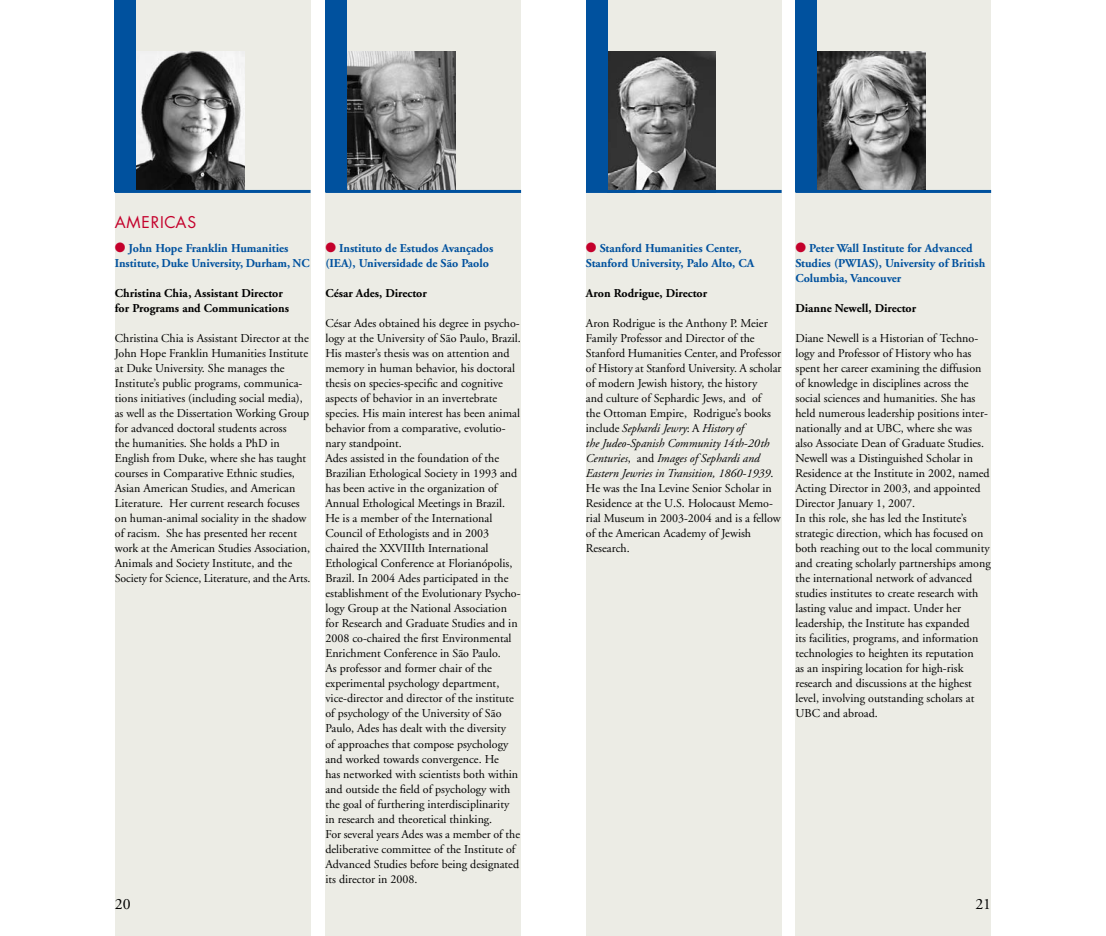
<style>
.page{position:relative;width:1106px;height:936px;background:#fff}
.page>*{position:absolute;margin:0;border:0;box-sizing:border-box;transform-origin:0 0}
.t1{font:15.75px "Futura LT";color:#c4002b}
.t2{font:15.75px "Adobe Garamond LT";color:#000}
.t3{font:12px/15px "Adobe Garamond LT";color:#000}
.t4{font:700 12px/15px "Adobe Garamond LT";color:#00519e}
.t5{font:700 12px/15px "Adobe Garamond LT";color:#000}
.s1{color:#c4002b}
.s2{font-style:italic}
</style>
<div class="page">
<div style="left:115px;top:0;width:195px;height:935px;background:#ecece5"></div>
<div style="left:325px;top:0;width:196px;height:935px;background:#ecece5"></div>
<div style="left:586px;top:0;width:195px;height:935px;background:#ecece5"></div>
<div style="left:795px;top:0;width:196px;height:935px;background:#ecece5"></div>
<img style="left:136px;top:51px;width:108px;height:139px">
<hr style="left:115px;top:190px;width:195px;height:3px;background:#00519e">
<div style="left:115px;top:0;width:21px;height:191px;background:#00519e"></div>
<img style="left:347px;top:51px;width:108px;height:139px">
<hr style="left:325px;top:190px;width:196px;height:3px;background:#00519e">
<div style="left:325px;top:0;width:22px;height:191px;background:#00519e"></div>
<img style="left:607px;top:51px;width:108px;height:139px">
<hr style="left:586px;top:190px;width:195px;height:3px;background:#00519e">
<div style="left:586px;top:0;width:21px;height:191px;background:#00519e"></div>
<img style="left:816px;top:51px;width:109px;height:139px">
<hr style="left:795px;top:190px;width:196px;height:3px;background:#00519e">
<div style="left:795px;top:0;width:21px;height:191px;background:#00519e"></div>
<h1 class="t1" style="left:115px;top:212px;width:12px">AMERICAS</h1>
<p class="t4" style="left:115px;top:241px;width:188px"><span class="s1">●</span> John Hope Franklin Humanities<br>Institute, Duke University, Durham, NC</p>
<p class="t5" style="left:115px;top:286px;width:176px">Christina Chia, Assistant Director for Programs and Communications</p>
<p class="t3" style="left:115px;top:331px;width:197px">Christina Chia is Assistant Director at the John Hope Franklin Humanities Institute at Duke University. She manages the Institute’s public programs, communica&shy;tions initiatives (including social media), as well as the Dissertation Working Group for advanced doctoral students across<br>the humanities. She holds a PhD in English from Duke, where she has taught courses in Comparative Ethnic studies, Asian American Studies, and American Literature. Her current research focuses on human-animal sociality in the shadow of racism. She has presented her recent work at the American Studies Association, Animals and Society Institute, and the Society for Science, Literature, and the Arts.</p>
<p class="t4" style="left:325px;top:241px;width:169px"><span class="s1">●</span> Instituto de Estudos Avançados (IEA), Universidade de São Paolo</p>
<p class="t5" style="left:325px;top:286px;width:103px">César Ades, Director</p>
<p class="t3" style="left:325px;top:316px;width:197px">César Ades obtained his degree in psycho&shy;logy at the University of São Paulo, Brazil.<br>His master’s thesis was on attention and memory in human behavior, his doctoral thesis on species-specific and cognitive aspects of behavior in an invertebrate species. His main interest has been animal behavior from a comparative, evolutio&shy;nary standpoint.<br>Ades assisted in the foundation of the Brazilian Ethological Society in 1993 and has been active in the organization of Annual Ethological Meetings in Brazil.<br>He is a member of the International Council of Ethologists and in 2003 chaired the XXVIIIth International Ethological Conference at Florianópolis, Brazil. In 2004 Ades participated in the establishment of the Evolutionary Psycho&shy;logy Group at the National Association for Research and Graduate Studies and in 2008 co-chaired the first Environmental Enrichment Conference in São Paulo.<br>As professor and former chair of the experimental psychology department, vice-director and director of the institute of psychology of the University of São Paulo, Ades has dealt with the diversity<br>of approaches that compose psychology and worked towards convergence. He<br>has networked with scientists both within and outside the field of psychology with the goal of furthering interdisciplinarity in research and theoretical thinking.<br>For several years Ades was a member of the deliberative committee of the Institute of Advanced Studies before being designated its director in 2008.</p>
<p class="t4" style="left:586px;top:241px;width:162px"><span class="s1">●</span> Stanford Humanities Center,<br>Stanford University, Palo Alto, CA</p>
<p class="t5" style="left:586px;top:286px;width:123px">Aron Rodrigue, Director</p>
<p class="t3" style="left:586px;top:316px;width:197px">Aron Rodrigue is the Anthony P. Meier Family Professor and Director of the Stanford Humanities Center, and Professor of History at Stanford University. A scholar of modern Jewish history, the history<br>and culture of Sephardic Jews, and of<br>the Ottoman Empire, Rodrigue’s books include <span class="s2">Sephardi Jewry</span>: A <span class="s2">History of<br>the Judeo-Spanish Community 14th-20th Centuries</span>, and <span class="s2">Images of Sephardi and Eastern Jewries in Transition, 1860-1939</span>.<br>He was the Ina Levine Senior Scholar in Residence at the U.S. Holocaust Memo&shy;rial Museum in 2003-2004 and is a fellow of the American Academy of Jewish Research.</p>
<p class="t4" style="left:795px;top:241px;width:191px"><span class="s1">●</span> Peter Wall Institute for Advanced<br>Studies (PWIAS), University of British<br>Columbia, Vancouver</p>
<p class="t5" style="left:795px;top:301px;width:122px">Dianne Newell, Director</p>
<p class="t3" style="left:795px;top:331px;width:197px">Diane Newell is a Historian of Techno&shy;logy and Professor of History who has spent her career examining the diffusion of knowledge in disciplines across the social sciences and humanities. She has held numerous leadership positions inter&shy;nationally and at UBC, where she was also Associate Dean of Graduate Studies.<br>Newell was a Distinguished Scholar in Residence at the Institute in 2002, named Acting Director in 2003, and appointed Director January 1, 2007.<br>In this role, she has led the Institute’s strategic direction, which has focused on both reaching out to the local community and creating scholarly partnerships among the international network of advanced studies institutes to create research with lasting value and impact. Under her leadership, the Institute has expanded<br>its facilities, programs, and information technologies to heighten its reputation<br>as an inspiring location for high-risk research and discussions at the highest level, involving outstanding scholars at UBC and abroad.</p>
<h1 class="t2" style="left:115px;top:894px;width:17px">20</h1>
<h1 class="t2" style="left:975px;top:894px;width:17px">21</h1>
</div>
